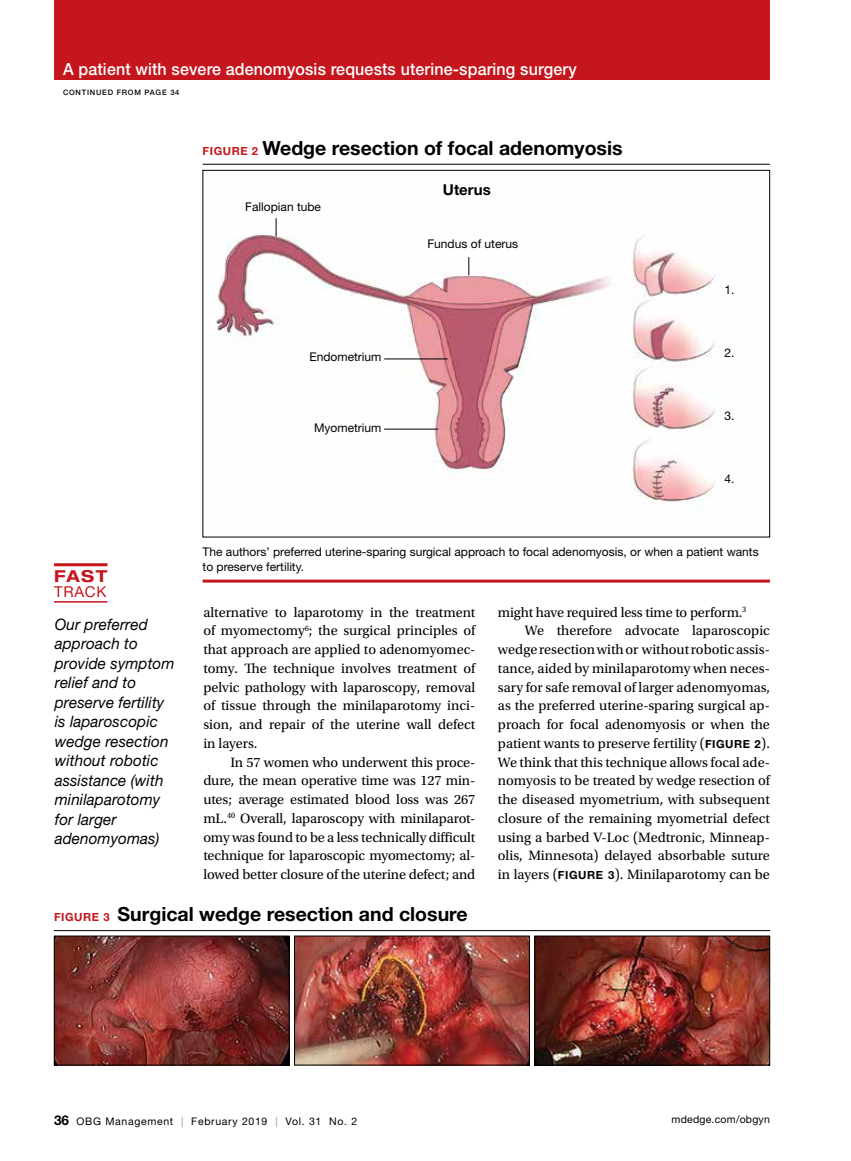
<style>
.page{position:relative;width:851px;height:1161px;background:#fff}
.page>*{position:absolute;margin:0;border:0;box-sizing:border-box;transform-origin:0 0}
.t1{font:700 19.5px "Helvetica Neue LT Std";color:#000}
.t2{font:500 16.8px "Helvetica Neue LT Std";letter-spacing:.01em;color:#fff;scale:.95 1}
.t3{font:700 expanded 16.5px "Helvetica Neue LT Std";color:#c4161c}
.t4{font:italic 15.75px/19.5px "Helvetica Neue LT Std";letter-spacing:.005em;color:#000}
.t5{font:700 15px "Helvetica Neue LT Std";color:#000}
.t6{font:15px "Helvetica Neue LT Std";letter-spacing:.05em;color:#c4161c}
.t7{font:14.25px/18.8px "Utopia Std";color:#000;text-align:justify}
.t8{font:12px/15px "Helvetica Neue LT Std";color:#000}
.t9{font:10.5px "Helvetica Neue LT Std";letter-spacing:.065em;color:#000}
.t10{font:10.5px "Helvetica Neue LT Std";letter-spacing:.02em;color:#000}
.t11{font:500 7.5px "Helvetica Neue LT Std";letter-spacing:.1em;color:#000}
.s1{font-size:11.25px;color:#c4161c}
.s2{font-family:"Helvetica Neue LT Std";font-weight:700;font-size:11.25px}
.s3{font-weight:700;font-size:13.5px}
.s4{color:#939598}
</style>
<div class="page">
<hr style="left:54px;top:601px;width:53px;height:2px;background:#c4161c">
<hr style="left:54px;top:563px;width:53px;height:3px;background:#c4161c">
<div style="left:54px;top:0;width:716px;height:80px;background:#c4161c"></div>
<hr style="left:202px;top:164px;width:568px;height:1px;background:#000">
<hr style="left:54px;top:930px;width:716px;height:1px;background:#000">
<hr style="left:202px;top:580px;width:568px;height:3px;background:#c4161c">
<img style="left:216px;top:218px;width:501px;height:287px">
<img style="left:296px;top:938px;width:231px;height:125px">
<img style="left:536px;top:938px;width:231px;height:125px">
<div style="left:534px;top:936px;width:235px;height:129px;border:1px solid #000"></div>
<img style="left:56px;top:938px;width:231px;height:125px">
<div style="left:54px;top:936px;width:235px;height:129px;border:1px solid #000"></div>
<svg style="left:276px;top:218px;width:1px;height:19px"></svg>
<svg style="left:468px;top:257px;width:1px;height:18px"></svg>
<hr style="left:384px;top:359px;width:63px;height:1px;background:#000">
<hr style="left:384px;top:429px;width:54px;height:1px;background:#000">
<p class="t2" style="left:63px;top:59px;width:542px">A patient with severe adenomyosis requests uterine-sparing surgery</p>
<p class="t11" style="left:63px;top:88px;width:118px">CONTINUED FROM PAGE 34</p>
<h1 class="t1" style="left:202px;top:136px;width:421px"><span class="s1">FIGURE 2</span> Wedge resection of focal adenomyosis</h1>
<p class="t8" style="left:245px;top:199px;width:77px">Fallopian tube</p>
<p class="t5" style="left:443px;top:181px;width:49px">Uterus</p>
<p class="t8" style="left:427px;top:236px;width:92px">Fundus of uterus</p>
<p class="t8" style="left:309px;top:349px;width:74px">Endometrium</p>
<p class="t8" style="left:314px;top:420px;width:69px">Myometrium</p>
<p class="t8" style="left:724px;top:282px;width:12px">1.</p>
<p class="t8" style="left:724px;top:345px;width:12px">2.</p>
<p class="t8" style="left:724px;top:408px;width:12px">3.</p>
<p class="t8" style="left:724px;top:471px;width:12px">4.</p>
<p class="t3" style="left:54px;top:566px;width:55px">FAST</p>
<p class="t6" style="left:54px;top:583px;width:54px">TRACK</p>
<p class="t8" style="left:202px;top:544px;width:557px">The authors’ preferred uterine-sparing surgical approach to focal adenomyosis, or when a patient wants to preserve fertility.</p>
<p class="t4" style="left:55px;top:614px;width:121px">Our preferred approach to provide symptom relief and to preserve fertility is laparoscopic wedge resection without robotic assistance (with minilaparotomy for larger adenomyomas)</p>
<p class="t7" style="left:203px;top:603px;width:273px">alternative to laparotomy in the treatment of myomectomy<sup>6</sup>; the surgical principles of that approach are applied to adenomyomec&shy;tomy. The technique involves treatment of pelvic pathology with laparoscopy, removal of tissue through the minilaparotomy inci&shy;sion, and repair of the uterine wall defect in layers.</p>
<p class="t7" style="left:203px;top:753px;width:273px;text-indent:27px">In 57 women who underwent this proce&shy;dure, the mean operative time was 127 min&shy;utes; average estimated blood loss was 267 mL.<sup>40</sup> Overall, laparoscopy with minilaparot&shy;omy was found to be a less technically difficult technique for laparoscopic myomectomy; al&shy;lowed better closure of the uterine defect; and</p>
<h1 class="t1" style="left:54px;top:902px;width:415px"><span class="s1">FIGURE 3</span> Surgical wedge resection and closure</h1>
<p class="t7" style="left:498px;top:603px;width:250px">might have required less time to perform.<sup>3</sup></p>
<p class="t7" style="left:525px;top:622px;width:246px">We therefore advocate laparoscopic</p>
<p class="t7" style="left:498px;top:640px;width:273px">wedge resection with or without robotic assis-</p>
<p class="t7" style="left:498px;top:659px;width:273px">tance, aided by minilaparotomy when neces-</p>
<p class="t7" style="left:498px;top:678px;width:273px">sary for safe removal of larger adenomyomas,</p>
<p class="t7" style="left:498px;top:697px;width:273px">as the preferred uterine-sparing surgical ap-</p>
<p class="t7" style="left:498px;top:715px;width:273px">proach for focal adenomyosis or when the</p>
<p class="t7" style="left:498px;top:734px;width:273px">patient wants to preserve fertility (<span class="s2">FIGURE 2</span>).</p>
<p class="t7" style="left:498px;top:753px;width:273px">We think that this technique allows focal ade-</p>
<p class="t7" style="left:498px;top:772px;width:273px">nomyosis to be treated by wedge resection of</p>
<p class="t7" style="left:498px;top:790px;width:273px">the diseased myometrium, with subsequent</p>
<p class="t7" style="left:498px;top:809px;width:273px">closure of the remaining myometrial defect</p>
<p class="t7" style="left:498px;top:828px;width:273px">using a barbed V-Loc (Medtronic, Minneap-</p>
<p class="t7" style="left:498px;top:847px;width:273px">olis, Minnesota) delayed absorbable suture</p>
<p class="t7" style="left:498px;top:865px;width:273px">in layers (<span class="s2">FIGURE 3</span>). Minilaparotomy can be</p>
<p class="t9" style="left:54px;top:1115px;width:305px"><span class="s3">36</span> OBG Management <span class="s4">|</span> February 2019 <span class="s4">|</span> Vol. 31 No. 2</p>
<p class="t10" style="left:671px;top:1114px;width:100px">mdedge.com/obgyn</p>
</div>
